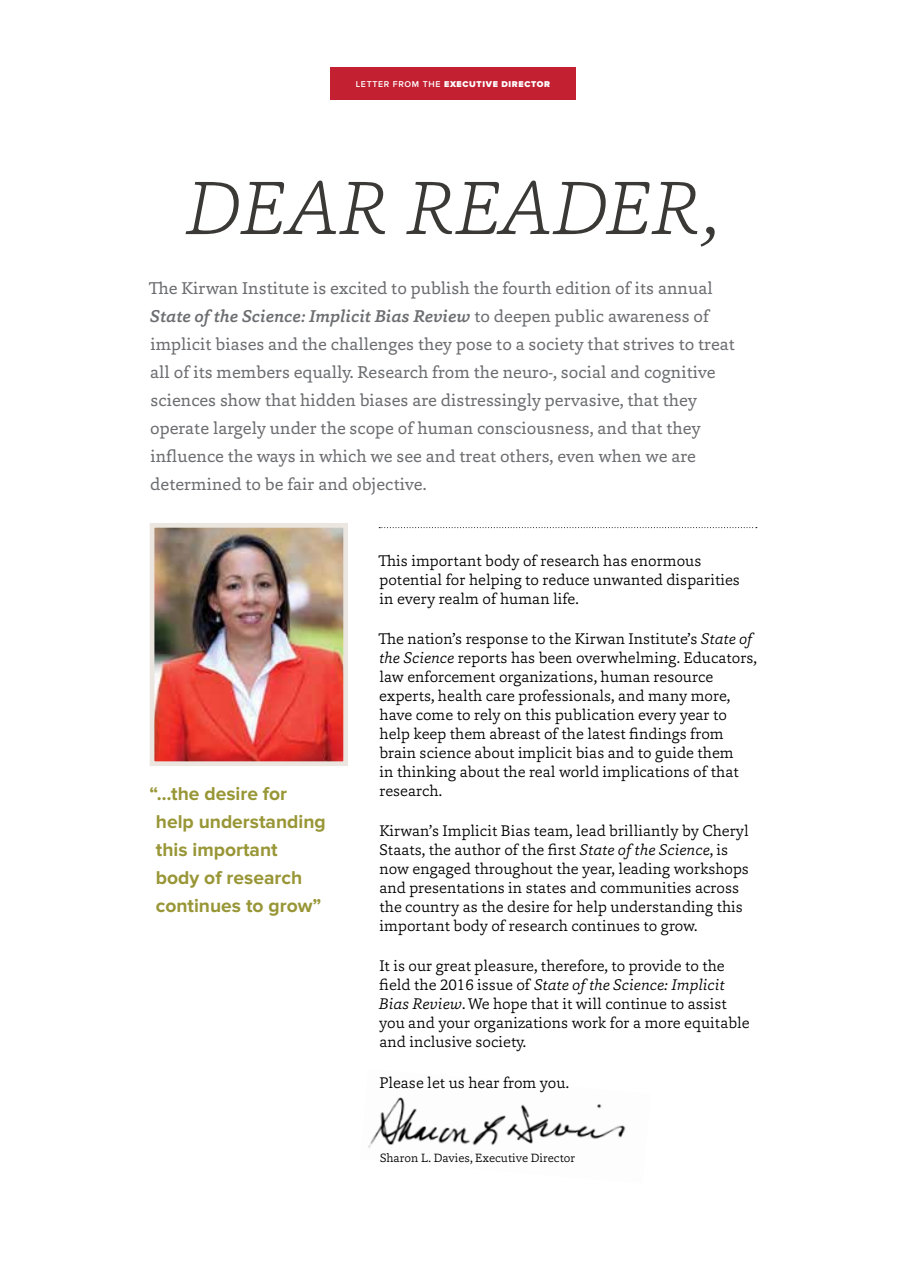
<style>
.page{position:relative;width:906px;height:1284px;background:#fff}
.page>*{position:absolute;margin:0;border:0;box-sizing:border-box;transform-origin:0 0}
.t1{font:italic 200 77px "Capita";color:#3b3936}
.t2{font:700 19.25px/28px "Proxima Nova";color:#989636}
.t3{font:17.5px/28px "Capita";color:#6d6e71}
.t4{font:300 15.75px/18.9px "Capita";color:#000}
.t5{font:300 12.25px "Capita";color:#000}
.t6{font:900 8.75px "Proxima Nova";letter-spacing:.075em;color:#fff}
.s1{font-weight:600}
.s2{font-weight:500;font-style:italic}
.s3{font-style:italic}
</style>
<div class="page">
<img style="left:368px;top:1097px;width:258px;height:51px">
<div style="left:330px;top:68px;width:246px;height:32px;background:#c32032"></div>
<svg style="left:379px;top:527px;width:378px;height:1px"></svg>
<img style="left:156px;top:529px;width:186px;height:231px">
<div style="left:150px;top:523px;width:198px;height:243px;border:5px solid #ebe7e0"></div>
<p class="t6" style="left:356px;top:79px;width:196px"><span class="s1">LETTER FROM THE</span> EXECUTIVE DIRECTOR</p>
<h1 class="t1" style="left:185px;top:155px;width:537px">DEAR READER,</h1>
<p class="t3" style="left:149px;top:273px;width:588px">The Kirwan Institute is excited to publish the fourth edition of its annual <span class="s2">State of the Science: Implicit Bias Review</span> to deepen public awareness of implicit biases and the challenges they pose to a society that strives to treat all of its members equally. Research from the neuro-, social and cognitive sciences show that hidden biases are distressingly pervasive, that they operate largely under the scope of human consciousness, and that they influence the ways in which we see and treat others, even when we are determined to be fair and objective.</p>
<p class="t2" style="left:156px;top:780px;width:171px;text-indent:-6px">“…the desire for help understanding this important body of research continues to grow”</p>
<p class="t4" style="left:378px;top:551px;width:363px">This important body of research has enormous potential for helping to reduce unwanted disparities in every realm of human life.</p>
<p class="t4" style="left:378px;top:629px;width:380px">The nation’s response to the Kirwan Institute’s <span class="s3">State of the Science</span> reports has been overwhelming. Educators, law enforcement organizations, human resource experts, health care professionals, and many more, have come to rely on this publication every year to help keep them abreast of the latest findings from brain science about implicit bias and to guide them<br>in thinking about the real world implications of that research.</p>
<p class="t4" style="left:379px;top:821px;width:371px">Kirwan’s Implicit Bias team, lead brilliantly by Cheryl Staats, the author of the first <span class="s3">State of the Science</span>, is now engaged throughout the year, leading workshops and presentations in states and communities across the country as the desire for help understanding this important body of research continues to grow.</p>
<p class="t4" style="left:379px;top:956px;width:372px">It is our great pleasure, therefore, to provide to the field the 2016 issue of <span class="s3">State of the Science: Implicit Bias Review</span>. We hope that it will continue to assist you and your organizations work for a more equitable and inclusive society.</p>
<p class="t4" style="left:379px;top:1072px;width:191px">Please let us hear from you.</p>
<p class="t5" style="left:380px;top:1149px;width:197px">Sharon L. Davies, Executive Director</p>
</div>
